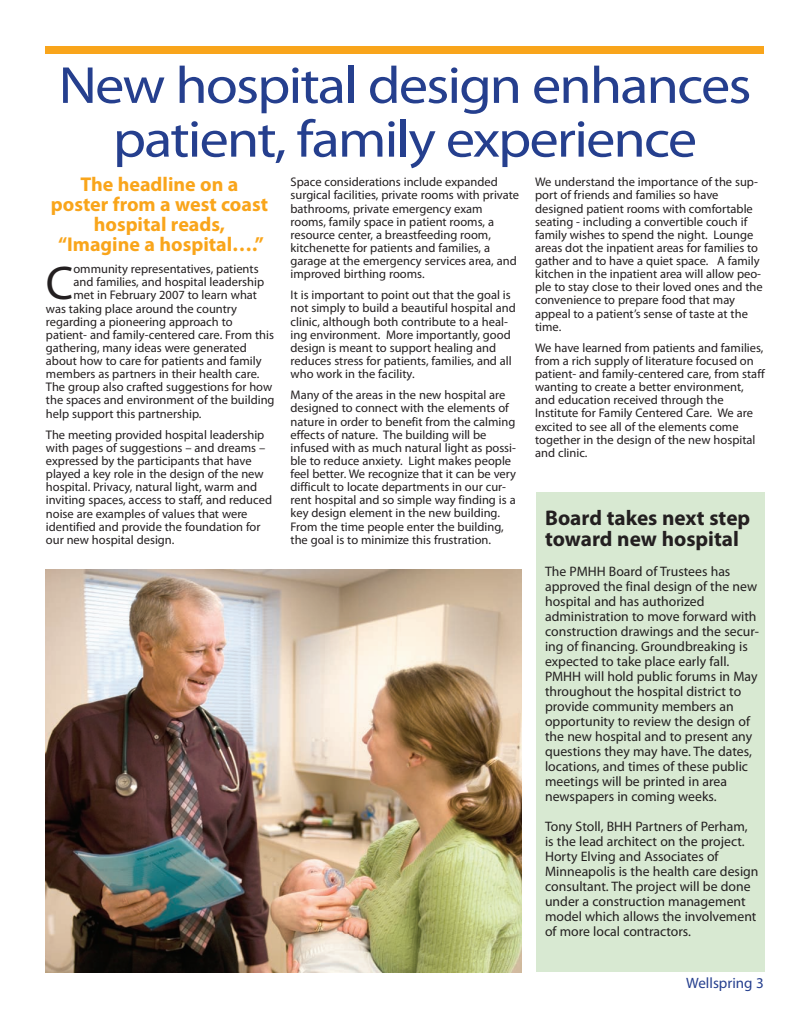
<style>
.page{position:relative;width:810px;height:1035px;background:#fff}
.page>*{position:absolute;margin:0;border:0;box-sizing:border-box;transform-origin:0 0}
.t1{font:52.5px/53.8px "Myriad Pro";letter-spacing:-.03em;color:#253f8e;text-align:center;scale:1.11 1}
.t2{font:47.5px "Myriad Pro";color:#231f20}
.t3{font:700 21.25px/21.2px "Myriad Pro";color:#231f20}
.t4{font:700 20px/20px "Myriad Pro";color:#f9a51b;text-align:center}
.t5{font:15px "Myriad Pro";color:#253f8e}
.t6{font:13.75px/15px "Myriad Pro";color:#231f20}
.t7{font:12.5px/13.1px "Myriad Pro";color:#231f20}
</style>
<div class="page">
<div style="left:46px;top:46px;width:718px;height:7px;background:#f9a51b"></div>
<img style="left:46px;top:569px;width:475px;height:404px">
<div style="left:537px;top:492px;width:228px;height:480px;background:#d8e9d2"></div>
<h1 class="t1" style="left:59px;top:63px;width:626px">New hospital design enhances patient, family experience</h1>
<h3 class="t4" style="left:51px;top:176px;width:219px">The headline on a poster from a west coast hospital reads, “Imagine a hospital….”</h3>
<h2 class="t2" style="left:46px;top:266px;width:29px">C</h2>
<p class="t7" style="left:73px;top:263px;width:187px">ommunity representatives, patients</p>
<p class="t7" style="left:73px;top:277px;width:192px">and families, and hospital leadership</p>
<p class="t7" style="left:73px;top:290px;width:185px">met in February 2007 to learn what</p>
<p class="t7" style="left:46px;top:303px;width:193px">was taking place around the country</p>
<p class="t7" style="left:46px;top:316px;width:188px">regarding a pioneering approach to</p>
<p class="t7" style="left:46px;top:329px;width:230px">patient- and family-centered care. From this</p>
<p class="t7" style="left:46px;top:342px;width:203px">gathering, many ideas were generated</p>
<p class="t7" style="left:46px;top:355px;width:217px">about how to care for patients and family</p>
<p class="t7" style="left:46px;top:368px;width:215px">members as partners in their health care.</p>
<p class="t7" style="left:46px;top:382px;width:228px">The group also crafted suggestions for how</p>
<p class="t7" style="left:46px;top:395px;width:230px">the spaces and environment of the building</p>
<p class="t7" style="left:46px;top:408px;width:157px">help support this partnership.</p>
<p class="t7" style="left:46px;top:429px;width:228px">The meeting provided hospital leadership with pages of suggestions – and dreams – expressed by the participants that have played a key role in the design of the new hospital. Privacy, natural light, warm and inviting spaces, access to staff, and reduced noise are examples of values that were identified and provide the foundation for our new hospital design.</p>
<p class="t7" style="left:291px;top:176px;width:230px">Space considerations include expanded surgical facilities, private rooms with private bathrooms, private emergency exam rooms, family space in patient rooms, a resource center, a breastfeeding room, kitchenette for patients and families, a garage at the emergency services area, and improved birthing rooms.</p>
<p class="t7" style="left:291px;top:290px;width:227px">It is important to point out that the goal is not simply to build a beautiful hospital and clinic, although both contribute to a heal&shy;ing environment. More importantly, good design is meant to support healing and reduces stress for patients, families, and all who work in the facility.</p>
<p class="t7" style="left:291px;top:390px;width:227px">Many of the areas in the new hospital are designed to connect with the elements of nature in order to benefit from the calming effects of nature. The building will be infused with as much natural light as possi&shy;ble to reduce anxiety. Light makes people feel better. We recognize that it can be very difficult to locate departments in our cur&shy;rent hospital and so simple way finding is a key design element in the new building.<br>From the time people enter the building, the goal is to minimize this frustration.</p>
<p class="t7" style="left:535px;top:176px;width:229px">We understand the importance of the sup&shy;port of friends and families so have designed patient rooms with comfortable seating - including a convertible couch if family wishes to spend the night. Lounge areas dot the inpatient areas for families to gather and to have a quiet space. A family kitchen in the inpatient area will allow peo&shy;ple to stay close to their loved ones and the convenience to prepare food that may appeal to a patient’s sense of taste at the time.</p>
<p class="t7" style="left:535px;top:342px;width:231px">We have learned from patients and families, from a rich supply of literature focused on patient- and family-centered care, from staff wanting to create a better environment, and education received through the Institute for Family Centered Care. We are excited to see all of the elements come together in the design of the new hospital and clinic.</p>
<h3 class="t3" style="left:545px;top:509px;width:207px">Board takes next step toward new hospital</h3>
<p class="t6" style="left:545px;top:565px;width:216px">The PMHH Board of Trustees has approved the final design of the new hospital and has authorized administration to move forward with construction drawings and the secur&shy;ing of financing. Groundbreaking is expected to take place early fall.<br>PMHH will hold public forums in May throughout the hospital district to provide community members an opportunity to review the design of the new hospital and to present any questions they may have. The dates, locations, and times of these public meetings will be printed in area newspapers in coming weeks.</p>
<p class="t6" style="left:545px;top:820px;width:215px">Tony Stoll, BHH Partners of Perham, is the lead architect on the project.<br>Horty Elving and Associates of Minneapolis is the health care design consultant. The project will be done under a construction management model which allows the involvement of more local contractors.</p>
<p class="t5" style="left:686px;top:978px;width:79px">Wellspring 3</p>
</div>
